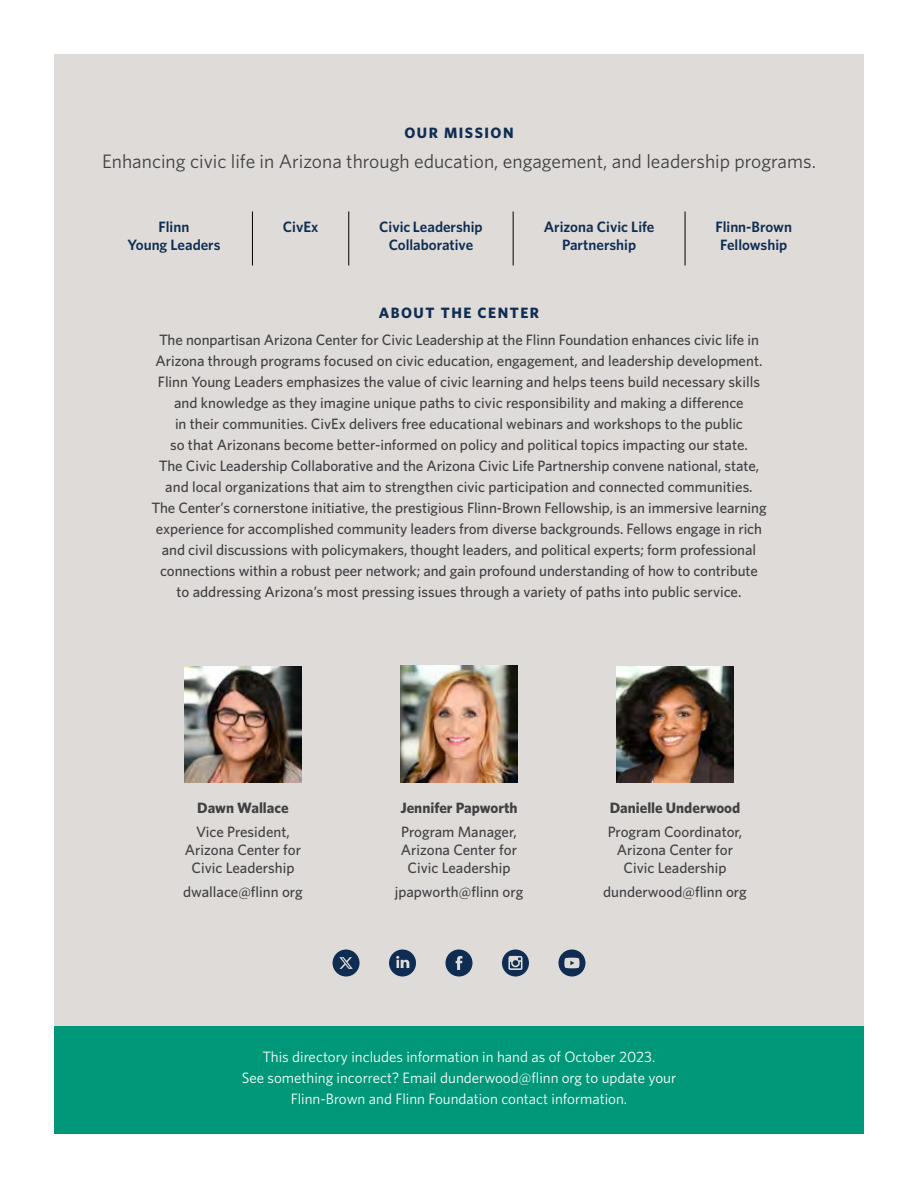
<style>
.page{position:relative;width:918px;height:1188px;background:#fff}
.page>*{position:absolute;margin:0;border:0;box-sizing:border-box;transform-origin:0 0}
.t1{font:19.5px "Whitney";color:#414042}
.t2{font:500 15px/21px "Whitney";color:#414042;text-align:center}
.t3{font:15px/21px "Whitney";color:#fff;text-align:center}
.t4{font:600 15px/18px "Whitney";color:#0f2d52;text-align:center}
.t5{font:700 15px "Whitney";color:#414042}
.t6{font:700 15px "Whitney";letter-spacing:.1em;color:#0f2d52}
</style>
<div class="page">
<div style="left:54px;top:1026px;width:810px;height:108px;background:#009879"></div>
<div style="left:54px;top:54px;width:810px;height:972px;background:#dedbd9"></div>
<img style="left:184px;top:666px;width:117px;height:117px">
<img style="left:400px;top:666px;width:118px;height:117px">
<img style="left:616px;top:666px;width:117px;height:117px">
<svg style="left:389px;top:950px;width:27px;height:27px"></svg>
<svg style="left:446px;top:950px;width:26px;height:27px"></svg>
<svg style="left:502px;top:950px;width:27px;height:27px"></svg>
<svg style="left:558px;top:950px;width:27px;height:27px"></svg>
<div style="left:333px;top:950px;width:27px;height:26px;background:#0f2d52;border-radius:50%"></div>
<svg style="left:339px;top:957px;width:14px;height:12px"></svg>
<hr style="left:252px;top:212px;width:1px;height:54px;background:#000">
<hr style="left:349px;top:212px;width:1px;height:54px;background:#000">
<hr style="left:513px;top:212px;width:1px;height:54px;background:#000">
<hr style="left:685px;top:212px;width:1px;height:54px;background:#000">
<p class="t6" style="left:404px;top:124px;width:111px">OUR MISSION</p>
<h1 class="t1" style="left:102px;top:150px;width:715px">Enhancing civic life in Arizona through education, engagement, and leadership programs.</h1>
<p class="t4" style="left:128px;top:218px;width:95px">Flinn<br>Young Leaders</p>
<p class="t4" style="left:283px;top:218px;width:37px">CivEx</p>
<p class="t4" style="left:379px;top:218px;width:105px">Civic Leadership<br>Collaborative</p>
<p class="t4" style="left:544px;top:218px;width:112px">Arizona Civic Life<br>Partnership</p>
<p class="t4" style="left:716px;top:218px;width:78px">Flinn-Brown<br>Fellowship</p>
<p class="t6" style="left:379px;top:304px;width:162px">ABOUT THE CENTER</p>
<p class="t2" style="left:151px;top:329px;width:617px">The nonpartisan Arizona Center for Civic Leadership at the Flinn Foundation enhances civic life in Arizona through programs focused on civic education, engagement, and leadership development.<br>Flinn Young Leaders emphasizes the value of civic learning and helps teens build necessary skills and knowledge as they imagine unique paths to civic responsibility and making a difference<br>in their communities. CivEx delivers free educational webinars and workshops to the public<br>so that Arizonans become better-informed on policy and political topics impacting our state.<br>The Civic Leadership Collaborative and the Arizona Civic Life Partnership convene national, state, and local organizations that aim to strengthen civic participation and connected communities.<br>The Center’s cornerstone initiative, the prestigious Flinn-Brown Fellowship, is an immersive learning experience for accomplished community leaders from diverse backgrounds. Fellows engage in rich and civil discussions with policymakers, thought leaders, and political experts; form professional connections within a robust peer network; and gain profound understanding of how to contribute<br>to addressing Arizona’s most pressing issues through a variety of paths into public service.</p>
<p class="t5" style="left:197px;top:799px;width:93px">Dawn Wallace</p>
<p class="t2" style="left:185px;top:822px;width:118px;line-height:18px">Vice President,<br>Arizona Center for<br>Civic Leadership</p>
<p class="t2" style="left:183px;top:881px;width:121px">dwallace@flinn org</p>
<p class="t5" style="left:400px;top:799px;width:119px">Jennifer Papworth</p>
<p class="t2" style="left:401px;top:822px;width:118px;line-height:18px">Program Manager,<br>Arizona Center for<br>Civic Leadership</p>
<p class="t2" style="left:395px;top:881px;width:130px">jpapworth@flinn org</p>
<p class="t5" style="left:610px;top:799px;width:132px">Danielle Underwood</p>
<p class="t2" style="left:608px;top:822px;width:136px;line-height:18px">Program Coordinator,<br>Arizona Center for<br>Civic Leadership</p>
<p class="t2" style="left:603px;top:881px;width:145px">dunderwood@flinn org</p>
<p class="t3" style="left:242px;top:1046px;width:436px">This directory includes information in hand as of October 2023.<br>See something incorrect? Email dunderwood@flinn org to update your<br>Flinn-Brown and Flinn Foundation contact information.</p>
</div>
